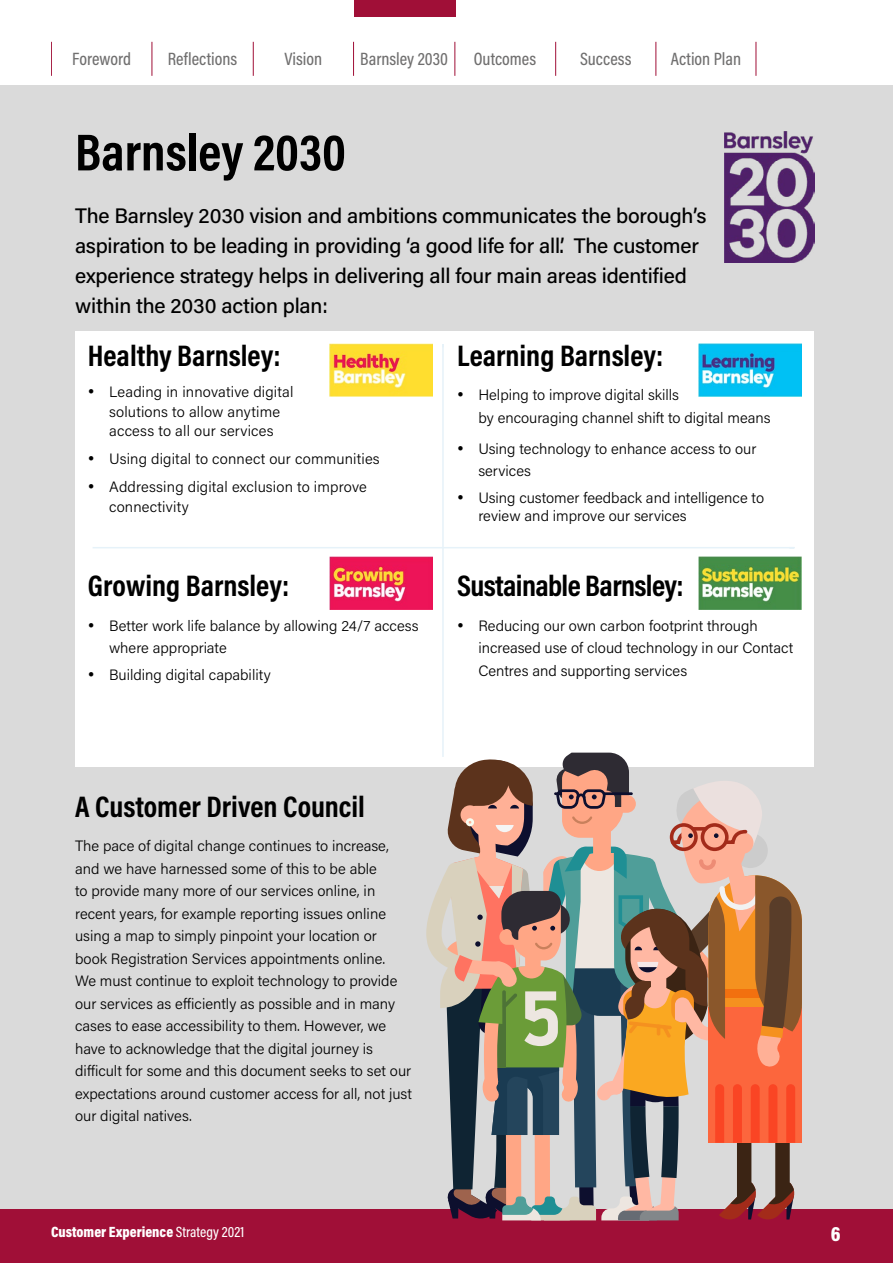
<style>
.page{position:relative;width:893px;height:1263px;background:#fff}
.page>*{position:absolute;margin:0;border:0;box-sizing:border-box;transform-origin:0 0}
.t1{font:700 52.5px "Acumin Pro Cond";color:#000}
.t2{font:700 30px "Acumin Pro Cond";color:#000}
.t3{font:700 30px "Acumin Pro Cond";letter-spacing:-.02em;color:#000}
.t4{font:500 21px/30px "Acumin Pro";letter-spacing:-.01em;color:#000}
.t5{font:900 21px "Acumin Pro Cond";color:#fff}
.t6{font:500 18px "Acumin Pro Cond";color:#706f6f}
.t7{font:300 15px/22.5px "Acumin Pro";color:#000}
.t8{font:900 15px "Acumin Pro Cond";color:#fff}
.s1{font-weight:500}
</style>
<div class="page">
<div style="left:0;top:191px;width:893px;height:1072px;background:#a00f37"></div>
<div style="left:0;top:85px;width:893px;height:1124px;background:#dadada"></div>
<hr style="left:51px;top:42px;width:1px;height:34px;background:#a00f37">
<hr style="left:152px;top:42px;width:1px;height:34px;background:#a00f37">
<hr style="left:253px;top:42px;width:1px;height:34px;background:#a00f37">
<hr style="left:353px;top:42px;width:1px;height:34px;background:#a00f37">
<hr style="left:454px;top:42px;width:1px;height:34px;background:#a00f37">
<hr style="left:555px;top:42px;width:1px;height:34px;background:#a00f37">
<hr style="left:655px;top:42px;width:1px;height:34px;background:#a00f37">
<hr style="left:756px;top:42px;width:1px;height:34px;background:#a00f37">
<div style="left:75px;top:331px;width:369px;height:230px;background:#fff"></div>
<div style="left:444px;top:331px;width:370px;height:230px;background:#fff"></div>
<div style="left:444px;top:561px;width:370px;height:206px;background:#fff"></div>
<div style="left:354px;top:0;width:101px;height:16px;background:#a00f37"></div>
<div style="left:75px;top:561px;width:369px;height:206px;background:#fff"></div>
<img style="left:724px;top:132px;width:91px;height:130px">
<hr style="left:93px;top:547px;width:701px;height:1px;background:#e6f2f9">
<hr style="left:442px;top:344px;width:2px;height:413px;background:#e6f2f9">
<img style="left:329px;top:343px;width:104px;height:54px">
<img style="left:329px;top:557px;width:104px;height:52px">
<img style="left:698px;top:557px;width:104px;height:52px">
<img style="left:698px;top:343px;width:104px;height:53px">
<svg style="left:426px;top:753px;width:376px;height:468px"></svg>
<p class="t6" style="left:72px;top:47px;width:60px">Foreword</p>
<p class="t6" style="left:168px;top:47px;width:71px">Reflections</p>
<p class="t6" style="left:284px;top:47px;width:39px">Vision</p>
<p class="t6" style="left:360px;top:47px;width:89px">Barnsley 2030</p>
<p class="t6" style="left:474px;top:47px;width:64px">Outcomes</p>
<p class="t6" style="left:580px;top:47px;width:53px">Success</p>
<p class="t6" style="left:671px;top:47px;width:72px">Action Plan</p>
<h2 class="t1" style="left:75px;top:118px;width:272px">Barnsley 2030</h2>
<h3 class="t4" style="left:75px;top:200px;width:633px">The Barnsley 2030 vision and ambitions communicates the borough’s aspiration to be leading in providing ‘a good life for all’. The customer experience strategy helps in delivering all four main areas identified within the 2030 action plan:</h3>
<h3 class="t2" style="left:88px;top:336px;width:194px">Healthy Barnsley:</h3>
<p class="t7" style="left:88px;top:382px;width:207px;line-height:19.5px;text-align:center">• Leading in innovative digital solutions to allow anytime access to all our services</p>
<p class="t7" style="left:88px;top:447px;width:293px">• Using digital to connect our communities</p>
<p class="t7" style="left:109px;top:477px;width:259px;line-height:19.5px;text-indent:-21px">• Addressing digital exclusion to improve connectivity</p>
<h3 class="t2" style="left:457px;top:336px;width:208px">Learning Barnsley:</h3>
<p class="t7" style="left:478px;top:383px;width:294px;text-indent:-21px">• Helping to improve digital skills<br>by encouraging channel shift to digital means</p>
<p class="t7" style="left:478px;top:437px;width:279px;text-indent:-21px">• Using technology to enhance access to our services</p>
<p class="t7" style="left:478px;top:488px;width:287px;line-height:18px;text-indent:-21px">• Using customer feedback and intelligence to review and improve our services</p>
<h3 class="t2" style="left:88px;top:566px;width:203px">Growing Barnsley:</h3>
<p class="t7" style="left:109px;top:614px;width:311px;text-indent:-21px">• Better work life balance by allowing 24/7 access where appropriate</p>
<p class="t7" style="left:88px;top:663px;width:184px">• Building digital capability</p>
<h3 class="t3" style="left:457px;top:566px;width:228px">Sustainable Barnsley:</h3>
<p class="t7" style="left:478px;top:614px;width:316px;text-indent:-21px">• Reducing our own carbon footprint through increased use of cloud technology in our Contact<br>Centres and supporting services</p>
<h3 class="t2" style="left:75px;top:786px;width:291px">A Customer Driven Council</h3>
<p class="t7" style="left:75px;top:834px;width:338px">The pace of digital change continues to increase, and we have harnessed some of this to be able<br>to provide many more of our services online, in recent years, for example reporting issues online using a map to simply pinpoint your location or book Registration Services appointments online.<br>We must continue to exploit technology to provide our services as eficiently as possible and in many cases to ease accessibility to them. However, we have to acknowledge that the digital journey is dificult for some and this document seeks to set our expectations around customer access for all, not just our digital natives.</p>
<p class="t8" style="left:51px;top:1222px;width:195px">Customer Experience <span class="s1">Strategy 2021</span></p>
<h3 class="t5" style="left:831px;top:1220px;width:11px">6</h3>
</div>
